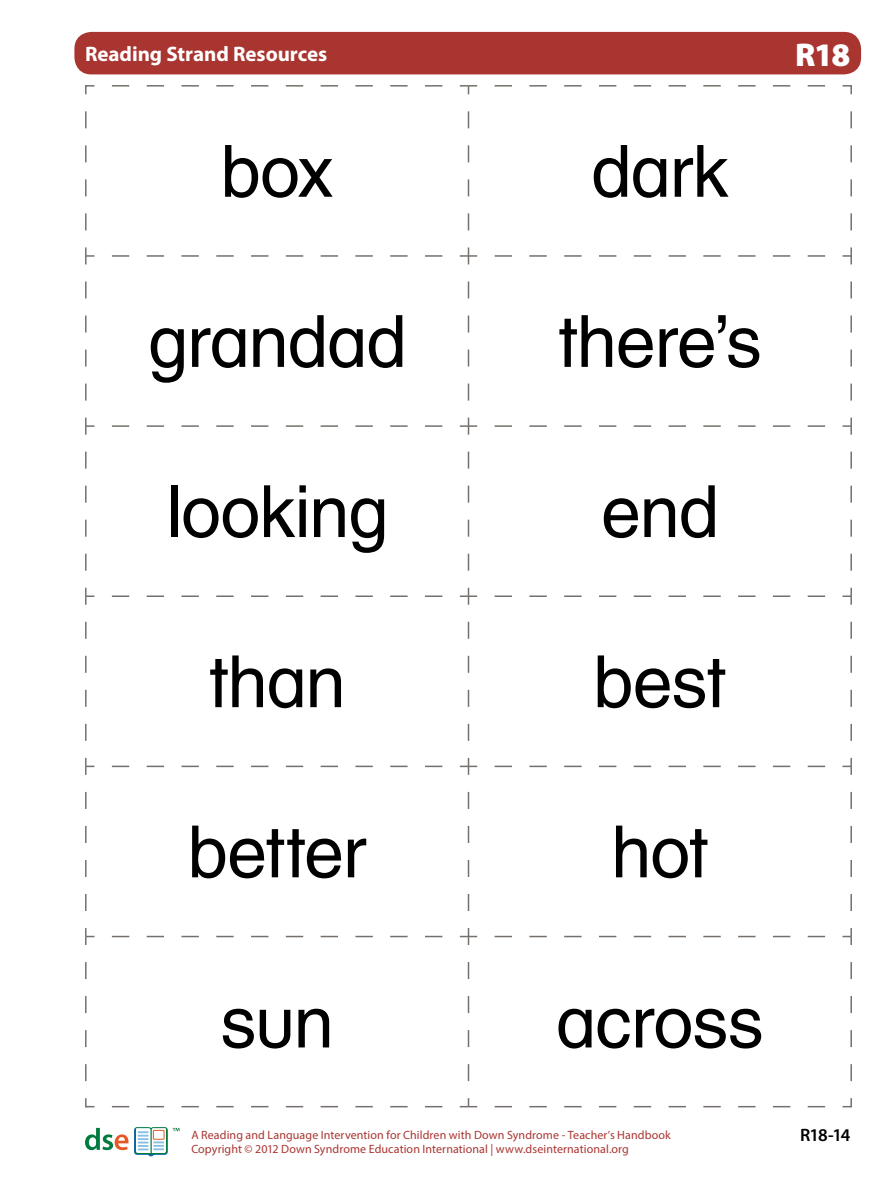
<style>
.page{position:relative;width:893px;height:1191px;background:#fff}
.page>*{position:absolute;margin:0;border:0;box-sizing:border-box;transform-origin:0 0}
.card-text{font:72px "Helvetica Textbook Com";letter-spacing:-.015em;color:#000}
.t1{font:900 33px "Myriad Pro";color:#fff}
.t2{font:700 21px "Myriad Pro";letter-spacing:-.005em;color:#fff}
.t3{font:600 18px "Myriad Pro";color:#000}
.t4{font:12px "Myriad Pro";letter-spacing:.005em;color:#a93531}
</style>
<div class="page">
<svg style="left:85px;top:1127px;width:43px;height:23px"></svg>
<svg style="left:134px;top:1127px;width:46px;height:29px"></svg>
<div style="left:74px;top:32px;width:787px;height:42px;background:#a93531;border-radius:17px"></div>
<svg style="left:468px;top:281px;width:1px;height:119px"></svg>
<svg style="left:468px;top:451px;width:1px;height:120px"></svg>
<svg style="left:468px;top:621px;width:1px;height:120px"></svg>
<svg style="left:468px;top:791px;width:1px;height:120px"></svg>
<svg style="left:468px;top:962px;width:1px;height:119px"></svg>
<svg style="left:85px;top:85px;width:385px;height:172px"></svg>
<svg style="left:850px;top:111px;width:2px;height:119px"></svg>
<svg style="left:467px;top:85px;width:385px;height:9px"></svg>
<svg style="left:112px;top:255px;width:339px;height:2px"></svg>
<svg style="left:85px;top:281px;width:2px;height:119px"></svg>
<svg style="left:85px;top:255px;width:9px;height:9px"></svg>
<svg style="left:495px;top:255px;width:331px;height:2px"></svg>
<svg style="left:460px;top:247px;width:17px;height:17px"></svg>
<svg style="left:850px;top:281px;width:2px;height:119px"></svg>
<svg style="left:842px;top:247px;width:10px;height:17px"></svg>
<svg style="left:112px;top:425px;width:331px;height:2px"></svg>
<svg style="left:85px;top:451px;width:2px;height:120px"></svg>
<svg style="left:85px;top:417px;width:9px;height:17px"></svg>
<svg style="left:495px;top:425px;width:331px;height:2px"></svg>
<svg style="left:460px;top:417px;width:17px;height:17px"></svg>
<svg style="left:850px;top:451px;width:2px;height:120px"></svg>
<svg style="left:842px;top:417px;width:10px;height:17px"></svg>
<svg style="left:112px;top:595px;width:331px;height:2px"></svg>
<svg style="left:85px;top:621px;width:2px;height:120px"></svg>
<svg style="left:85px;top:588px;width:9px;height:17px"></svg>
<svg style="left:495px;top:595px;width:331px;height:2px"></svg>
<svg style="left:460px;top:588px;width:17px;height:17px"></svg>
<svg style="left:850px;top:621px;width:2px;height:120px"></svg>
<svg style="left:842px;top:588px;width:10px;height:17px"></svg>
<svg style="left:112px;top:765px;width:331px;height:2px"></svg>
<svg style="left:85px;top:791px;width:2px;height:120px"></svg>
<svg style="left:85px;top:758px;width:9px;height:17px"></svg>
<svg style="left:495px;top:765px;width:331px;height:2px"></svg>
<svg style="left:460px;top:758px;width:17px;height:17px"></svg>
<svg style="left:850px;top:791px;width:2px;height:120px"></svg>
<svg style="left:842px;top:758px;width:10px;height:17px"></svg>
<svg style="left:112px;top:935px;width:331px;height:2px"></svg>
<svg style="left:495px;top:935px;width:331px;height:2px"></svg>
<svg style="left:460px;top:928px;width:17px;height:17px"></svg>
<svg style="left:850px;top:962px;width:2px;height:119px"></svg>
<svg style="left:842px;top:928px;width:10px;height:17px"></svg>
<svg style="left:112px;top:1106px;width:331px;height:1px"></svg>
<svg style="left:85px;top:928px;width:9px;height:180px"></svg>
<svg style="left:460px;top:1098px;width:392px;height:10px"></svg>
<h3 class="t2" style="left:85px;top:40px;width:244px">Reading Strand Resources</h3>
<h2 class="t1" style="left:795px;top:36px;width:57px">R18</h2>
<p class="card-text" style="left:221px;top:126px;width:114px">box</p>
<p class="card-text" style="left:591px;top:126px;width:139px">dark</p>
<p class="card-text" style="left:148px;top:296px;width:260px">grandad</p>
<p class="card-text" style="left:558px;top:296px;width:206px">there’s</p>
<p class="card-text" style="left:166px;top:466px;width:224px">looking</p>
<p class="card-text" style="left:601px;top:466px;width:119px">end</p>
<p class="card-text" style="left:209px;top:636px;width:139px">than</p>
<p class="card-text" style="left:593px;top:636px;width:134px">best</p>
<p class="card-text" style="left:188px;top:806px;width:180px">better</p>
<p class="card-text" style="left:611px;top:806px;width:99px">hot</p>
<p class="card-text" style="left:220px;top:976px;width:115px">sun</p>
<p class="card-text" style="left:556px;top:976px;width:209px">across</p>
<p class="t4" style="left:191px;top:1127px;width:481px">A Reading and Language Intervention for Children with Down Syndrome - Teacher’s Handbook</p>
<h3 class="t3" style="left:800px;top:1123px;width:52px">R18-14</h3>
<p class="t4" style="left:191px;top:1141px;width:439px">Copyright © 2012 Down Syndrome Education International | www.dseinternational.org</p>
</div>
